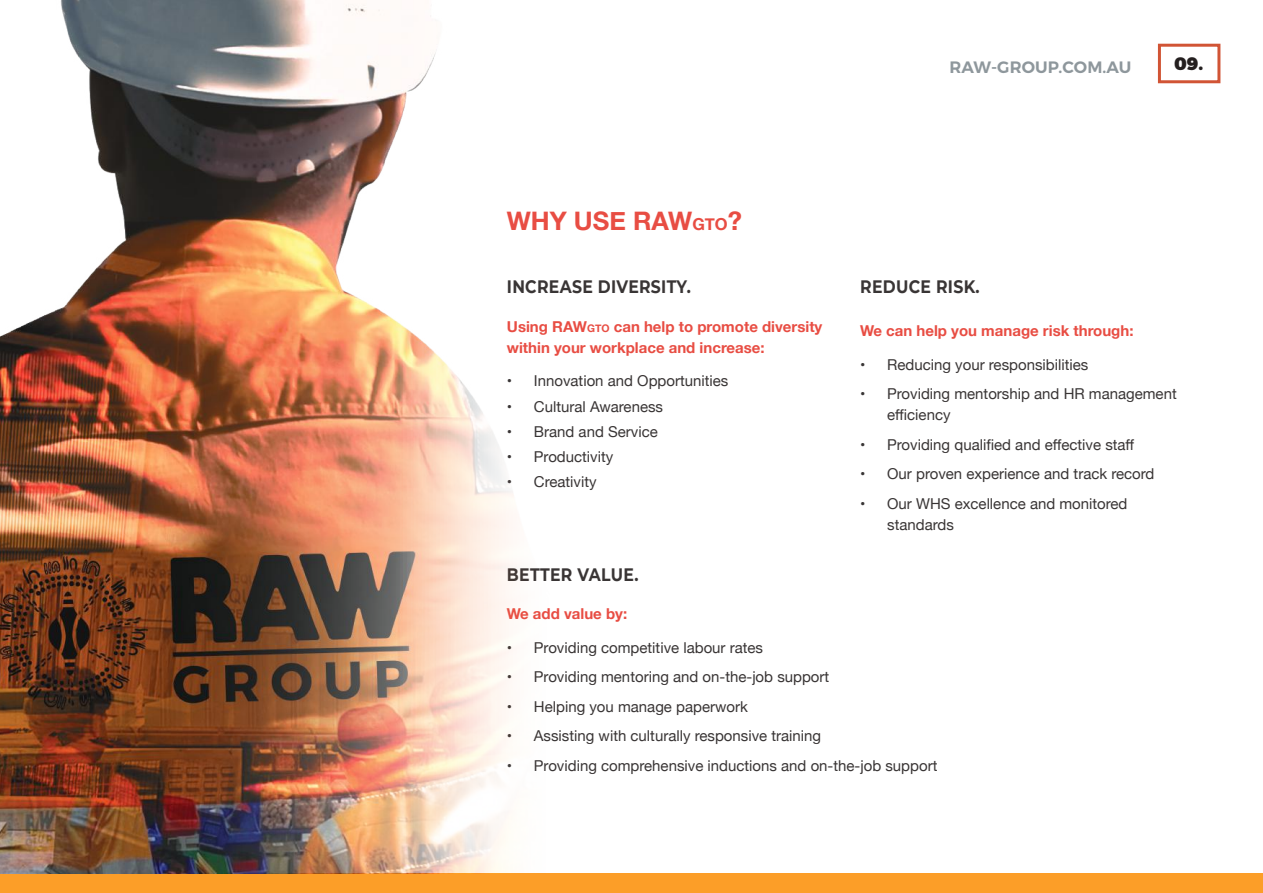
<style>
.page{position:relative;width:1263px;height:893px;background:#fff}
.page>*{position:absolute;margin:0;border:0;box-sizing:border-box;transform-origin:0 0}
.t1{font:700 25.5px "Helvetica Neue";color:#e84d43}
.t2{font:700 18px "Montserrat";letter-spacing:.02em;color:#393535;scale:.87 1}
.t3{font:900 18px "Montserrat";color:#241f1f}
.t4{font:600 16.5px "Montserrat";letter-spacing:.01em;color:#8e979c}
.t5{font:15px/21px "Helvetica Neue";color:#393535}
.t6{font:700 15px/21px "Helvetica Neue";color:#e84d43}
.s1{font-size:16.5px}
.s2{font-size:10.5px}
</style>
<div class="page">
<div style="left:0;top:873px;width:1263px;height:20px;background:#fc9e28"></div>
<div style="left:1158px;top:44px;width:62px;height:39px;border:3px solid #d15435"></div>
<img style="left:0;top:0;width:517px;height:873px">
<p class="t4" style="left:949px;top:57px;width:184px">RAW-GROUP.COM.AU</p>
<p class="t3" style="left:1174px;top:53px;width:31px">09.</p>
<h1 class="t1" style="left:507px;top:201px;width:237px">WHY USE RAW<span class="s1">GTO</span>?</h1>
<p class="t2" style="left:507px;top:274px;width:213px">INCREASE DIVERSITY.</p>
<p class="t6" style="left:507px;top:316px;width:317px">Using RAW<span class="s2">GTO</span> can help to promote diversity within your workplace and increase:</p>
<p class="t5" style="left:507px;top:371px;width:223px">• Innovation and Opportunities</p>
<p class="t5" style="left:507px;top:397px;width:158px">• Cultural Awareness</p>
<p class="t5" style="left:507px;top:422px;width:152px">• Brand and Service</p>
<p class="t5" style="left:507px;top:447px;width:108px">• Productivity</p>
<p class="t5" style="left:507px;top:472px;width:91px">• Creativity</p>
<p class="t2" style="left:860px;top:274px;width:139px">REDUCE RISK.</p>
<p class="t6" style="left:860px;top:321px;width:275px">We can help you manage risk through:</p>
<p class="t5" style="left:860px;top:355px;width:230px">• Reducing your responsibilities</p>
<p class="t5" style="left:887px;top:384px;width:291px;text-indent:-27px">• Providing mentorship and HR management efficiency</p>
<p class="t5" style="left:860px;top:435px;width:276px">• Providing qualified and effective staff</p>
<p class="t5" style="left:860px;top:464px;width:296px">• Our proven experience and track record</p>
<p class="t5" style="left:887px;top:494px;width:242px;text-indent:-27px">• Our WHS excellence and monitored standards</p>
<p class="t2" style="left:507px;top:562px;width:153px">BETTER VALUE.</p>
<p class="t6" style="left:507px;top:604px;width:122px">We add value by:</p>
<p class="t5" style="left:507px;top:638px;width:258px">• Providing competitive labour rates</p>
<p class="t5" style="left:507px;top:667px;width:324px">• Providing mentoring and on-the-job support</p>
<p class="t5" style="left:507px;top:697px;width:242px">• Helping you manage paperwork</p>
<p class="t5" style="left:507px;top:726px;width:316px">• Assisting with culturally responsive training</p>
<p class="t5" style="left:507px;top:756px;width:432px">• Providing comprehensive inductions and on-the-job support</p>
</div>
